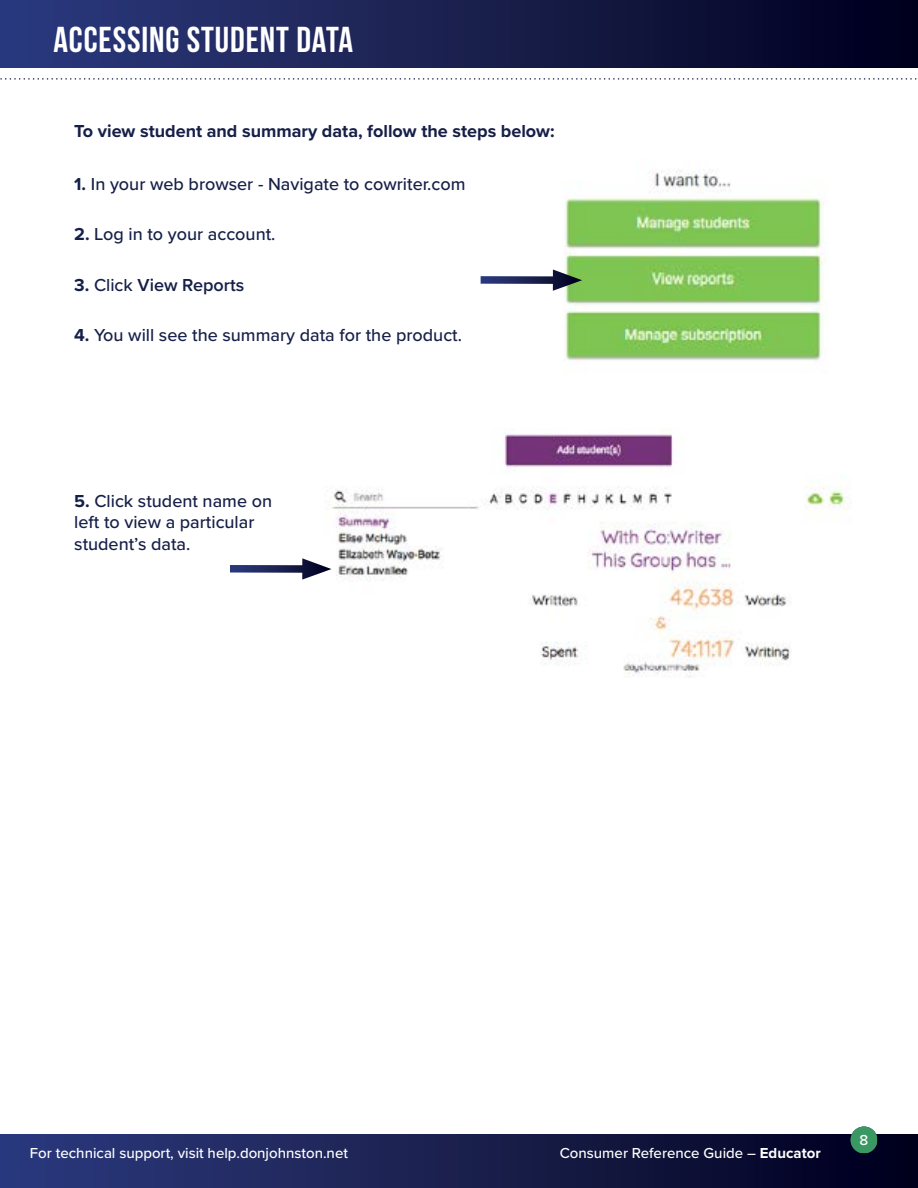
<style>
.page{position:relative;width:918px;height:1188px;background:#fff}
.page>*{position:absolute;margin:0;border:0;box-sizing:border-box;transform-origin:0 0}
.t1{font:36px "Bebas Neue";letter-spacing:.025em;color:#fff}
.t2{font:500 18px/21.6px "Proxima Nova";color:#161f48}
.t3{font:700 18px "Proxima Nova";color:#161f48}
.t4{font:600 18px "Proxima Nova";color:#161f48}
.t5{font:500 15px "Proxima Nova";color:#fff}
.s1{font-weight:700}
.s2{font-weight:500}
</style>
<div class="page">
<div style="left:0;top:0;width:918px;height:68px;background:linear-gradient(to right,#2e3c7f,#02011e)"></div>
<div style="left:0;top:1134px;width:918px;height:54px;background:linear-gradient(to right,#2e3c7e,#01001d)"></div>
<svg style="left:0;top:78px;width:917px;height:2px"></svg>
<img style="left:552px;top:169px;width:271px;height:192px">
<svg style="left:481px;top:276px;width:72px;height:8px"></svg>
<svg style="left:553px;top:270px;width:29px;height:21px"></svg>
<img style="left:331px;top:431px;width:518px;height:247px">
<svg style="left:230px;top:565px;width:72px;height:8px"></svg>
<svg style="left:302px;top:558px;width:30px;height:22px"></svg>
<div style="left:850px;top:1126px;width:28px;height:28px;background:#3a9963;border-radius:14px"></div>
<h1 class="t1" style="left:53px;top:20px;width:301px">ACCESSING STUDENT DATA</h1>
<p class="t3" style="left:74px;top:117px;width:482px">To view student and summary data, follow the steps below:</p>
<p class="t2" style="left:74px;top:172px;width:393px"><span class="s1">1.</span> In your web browser - Navigate to cowriter.com</p>
<p class="t2" style="left:74px;top:223px;width:203px"><span class="s1">2.</span> Log in to your account.</p>
<p class="t4" style="left:74px;top:271px;width:172px"><span class="s1">3.</span> <span class="s2">Click</span> View Reports</p>
<p class="t2" style="left:74px;top:324px;width:389px"><span class="s1">4.</span> You will see the summary data for the product.</p>
<p class="t2" style="left:74px;top:489px;width:199px"><span class="s1">5.</span> Click student name on left to view a particular student’s data.</p>
<p class="t5" style="left:30px;top:1142px;width:320px">For technical support, visit help.donjohnston.net</p>
<p class="t5" style="left:560px;top:1142px;width:263px">Consumer Reference Guide – <span class="s1">Educator</span></p>
<p class="t5" style="left:860px;top:1129px;width:10px">8</p>
</div>
